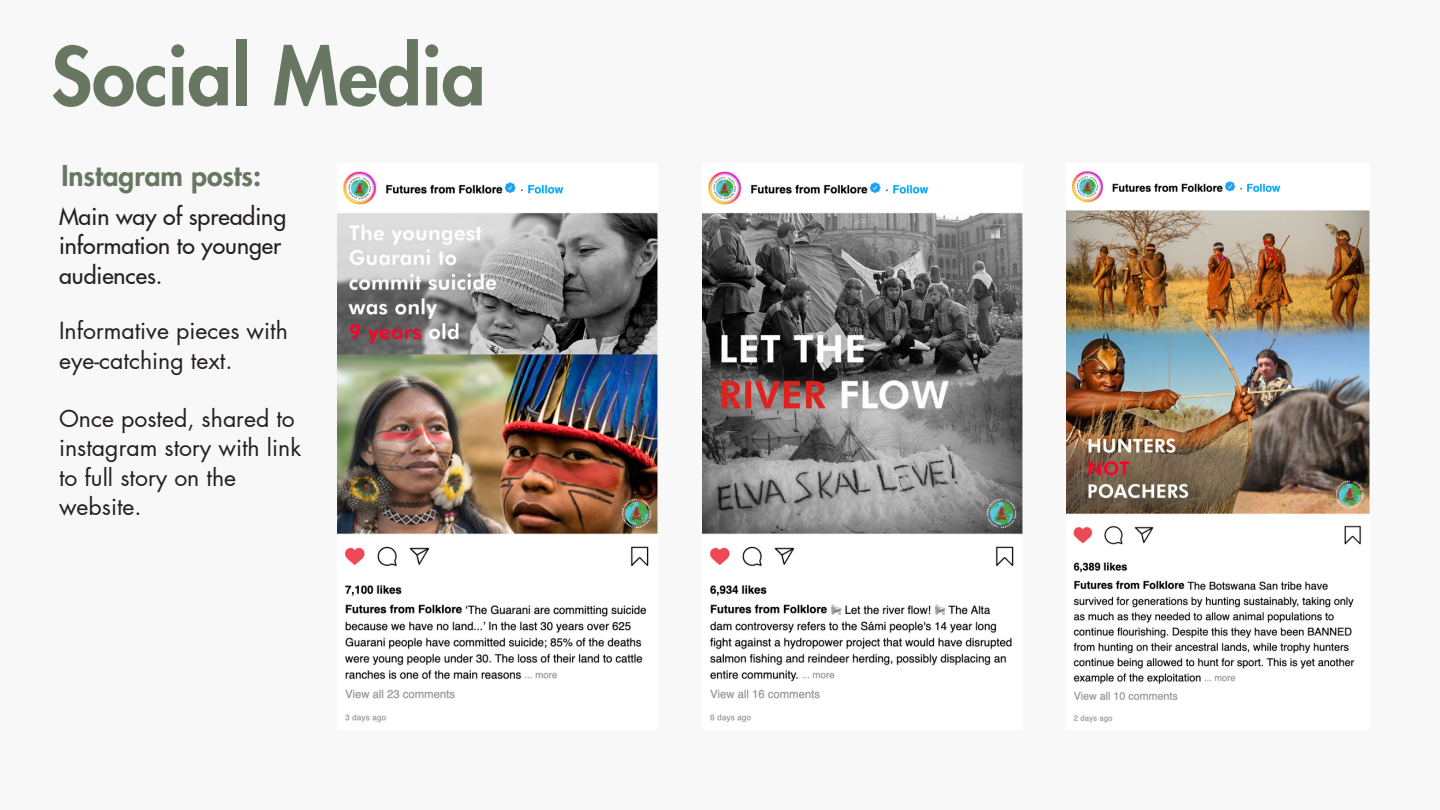
<style>
.page{position:relative;width:1440px;height:810px;background:#f9f8f8}
.page>*{position:absolute;margin:0;border:0;box-sizing:border-box;transform-origin:0 0}
.t1{font:800 78.2px "Futura LT Pro";color:#677761}
.t2{font:800 28.1px "Futura LT Pro";color:#677761}
.t3{font:23.1px/29.2px "Futura LT Pro";color:#241f20}
.t4{font:500 23.1px/29.2px "Futura LT Pro";color:#241f20}
</style>
<div class="page">
<img style="left:337px;top:171px;width:321px;height:551px">
<img style="left:702px;top:171px;width:320px;height:551px">
<img style="left:1067px;top:171px;width:303px;height:552px">
<p class="t1" style="left:51px;top:41px;width:436px">Social Media</p>
<p class="t2" style="left:61px;top:163px;width:201px">Instagram posts:</p>
<p class="t4" style="left:59px;top:203px;width:229px">Main way of spreading information to younger audiences.</p>
<p class="t3" style="left:59px;top:317px;width:230px">Informative pieces with eye-catching text.</p>
<p class="t3" style="left:59px;top:405px;width:244px">Once posted, shared to instagram story with link to full story on the website.</p>
</div>
